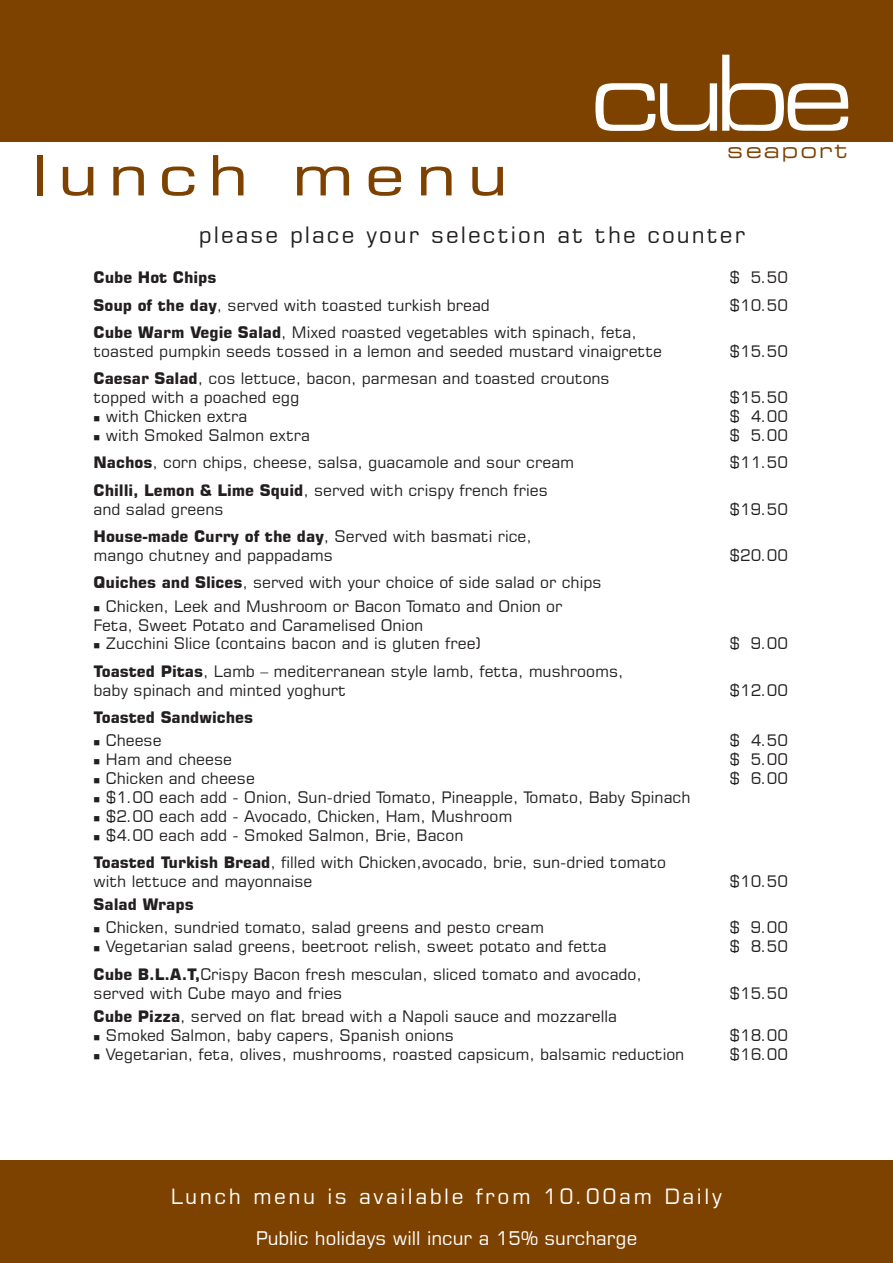
<style>
.page{position:relative;width:893px;height:1263px;background:#fff}
.page>*{position:absolute;margin:0;border:0;box-sizing:border-box;transform-origin:0 0}
.t1{font:55.5px "Square 721 BT";letter-spacing:.12em;color:#7e4200;scale:1.3 1}
.t2{font:22.5px "Square 721 BT";letter-spacing:.09em;color:#231f20}
.t3{font:21px "Square 721 BT";letter-spacing:.12em;color:#fff}
.t4{font:expanded 21px "Square 721 BT";letter-spacing:.1em;color:#7e4200}
.t5{font:18.75px "Square 721 BT";color:#fff}
.t6{font:15.75px/18.9px "Square 721 BT";color:#231f20}
.t7{font:700 15.75px "Square 721 BT";color:#231f20}
.s1{font-weight:700}
</style>
<div class="page">
<div style="left:0;top:0;width:893px;height:141px;background:#7e4200"></div>
<svg style="left:595px;top:55px;width:253px;height:76px"></svg>
<div style="left:0;top:1161px;width:893px;height:102px;background:#7e4200"></div>
<p class="t1" style="left:32px;top:140px;width:368px">lunch menu</p>
<p class="t4" style="left:727px;top:138px;width:121px">seaport</p>
<p class="t2" style="left:199px;top:220px;width:548px">please place your selection at the counter</p>
<p class="t7" style="left:94px;top:268px;width:124px">Cube Hot Chips</p>
<p class="t6" style="left:730px;top:268px;width:60px">$ 5.50</p>
<p class="t6" style="left:94px;top:295px;width:398px"><span class="s1">Soup of the day</span>, served with toasted turkish bread</p>
<p class="t6" style="left:730px;top:295px;width:60px">$10.50</p>
<p class="t6" style="left:94px;top:323px;width:570px"><span class="s1">Cube Warm Vegie Salad</span>, Mixed roasted vegetables with spinach, feta, toasted pumpkin seeds tossed in a lemon and seeded mustard vinaigrette</p>
<p class="t6" style="left:730px;top:341px;width:60px">$15.50</p>
<p class="t6" style="left:94px;top:369px;width:518px"><span class="s1">Caesar Salad</span>, cos lettuce, bacon, parmesan and toasted croutons topped with a poached egg</p>
<p class="t6" style="left:730px;top:388px;width:60px">$15.50</p>
<p class="t6" style="left:94px;top:407px;width:155px">■ with Chicken extra</p>
<p class="t6" style="left:730px;top:407px;width:60px">$ 4.00</p>
<p class="t6" style="left:94px;top:426px;width:218px">■ with Smoked Salmon extra</p>
<p class="t6" style="left:730px;top:426px;width:60px">$ 5.00</p>
<p class="t6" style="left:94px;top:453px;width:482px"><span class="s1">Nachos</span>, corn chips, cheese, salsa, guacamole and sour cream</p>
<p class="t6" style="left:730px;top:453px;width:60px">$11.50</p>
<p class="t6" style="left:94px;top:480px;width:456px"><span class="s1">Chilli, Lemon &amp; Lime Squid</span>, served with crispy french fries and salad greens</p>
<p class="t6" style="left:730px;top:499px;width:60px">$19.50</p>
<p class="t6" style="left:94px;top:527px;width:440px"><span class="s1">House-made Curry of the day</span>, Served with basmati rice, mango chutney and pappadams</p>
<p class="t6" style="left:730px;top:546px;width:60px">$20.00</p>
<p class="t6" style="left:94px;top:573px;width:509px"><span class="s1">Quiches and Slices</span>, served with your choice of side salad or chips</p>
<p class="t6" style="left:94px;top:596px;width:471px">■ Chicken, Leek and Mushroom or Bacon Tomato and Onion or<br>Feta, Sweet Potato and Caramelised Onion</p>
<p class="t6" style="left:94px;top:634px;width:389px">■ Zucchini Slice (contains bacon and is gluten free)</p>
<p class="t6" style="left:730px;top:634px;width:60px">$ 9.00</p>
<p class="t6" style="left:94px;top:661px;width:531px"><span class="s1">Toasted Pitas</span>, Lamb – mediterranean style lamb, fetta, mushrooms, baby spinach and minted yoghurt</p>
<p class="t6" style="left:730px;top:680px;width:60px">$12.00</p>
<p class="t7" style="left:94px;top:708px;width:161px">Toasted Sandwiches</p>
<p class="t6" style="left:94px;top:731px;width:70px">■ Cheese</p>
<p class="t6" style="left:730px;top:731px;width:60px">$ 4.50</p>
<p class="t6" style="left:94px;top:750px;width:140px">■ Ham and cheese</p>
<p class="t6" style="left:730px;top:750px;width:60px">$ 5.00</p>
<p class="t6" style="left:94px;top:769px;width:163px">■ Chicken and cheese</p>
<p class="t6" style="left:730px;top:769px;width:60px">$ 6.00</p>
<p class="t6" style="left:94px;top:788px;width:598px">■ $1.00 each add - Onion, Sun-dried Tomato, Pineapple, Tomato, Baby Spinach</p>
<p class="t6" style="left:94px;top:806px;width:420px">■ $2.00 each add - Avocado, Chicken, Ham, Mushroom</p>
<p class="t6" style="left:94px;top:825px;width:371px">■ $4.00 each add - Smoked Salmon, Brie, Bacon</p>
<p class="t6" style="left:94px;top:853px;width:574px"><span class="s1">Toasted Turkish Bread</span>, filled with Chicken,avocado, brie, sun-dried tomato with lettuce and mayonnaise</p>
<p class="t6" style="left:730px;top:872px;width:60px">$10.50</p>
<p class="t7" style="left:94px;top:895px;width:102px">Salad Wraps</p>
<p class="t6" style="left:94px;top:918px;width:452px">■ Chicken, sundried tomato, salad greens and pesto cream</p>
<p class="t6" style="left:730px;top:918px;width:60px">$ 9.00</p>
<p class="t6" style="left:94px;top:937px;width:515px">■ Vegetarian salad greens, beetroot relish, sweet potato and fetta</p>
<p class="t6" style="left:730px;top:937px;width:60px">$ 8.50</p>
<p class="t6" style="left:94px;top:964px;width:550px"><span class="s1">Cube B.L.A.T,</span>Crispy Bacon fresh mesculan, sliced tomato and avocado, served with Cube mayo and fries</p>
<p class="t6" style="left:730px;top:983px;width:60px">$15.50</p>
<p class="t6" style="left:94px;top:1006px;width:525px"><span class="s1">Cube Pizza</span>, served on flat bread with a Napoli sauce and mozzarella</p>
<p class="t6" style="left:94px;top:1025px;width:362px">■ Smoked Salmon, baby capers, Spanish onions</p>
<p class="t6" style="left:730px;top:1025px;width:60px">$18.00</p>
<p class="t6" style="left:94px;top:1044px;width:592px">■ Vegetarian, feta, olives, mushrooms, roasted capsicum, balsamic reduction</p>
<p class="t6" style="left:730px;top:1044px;width:60px">$16.00</p>
<p class="t3" style="left:171px;top:1183px;width:553px">Lunch menu is available from 10.00am Daily</p>
<p class="t5" style="left:256px;top:1227px;width:383px">Public holidays will incur a 15% surcharge</p>
</div>
